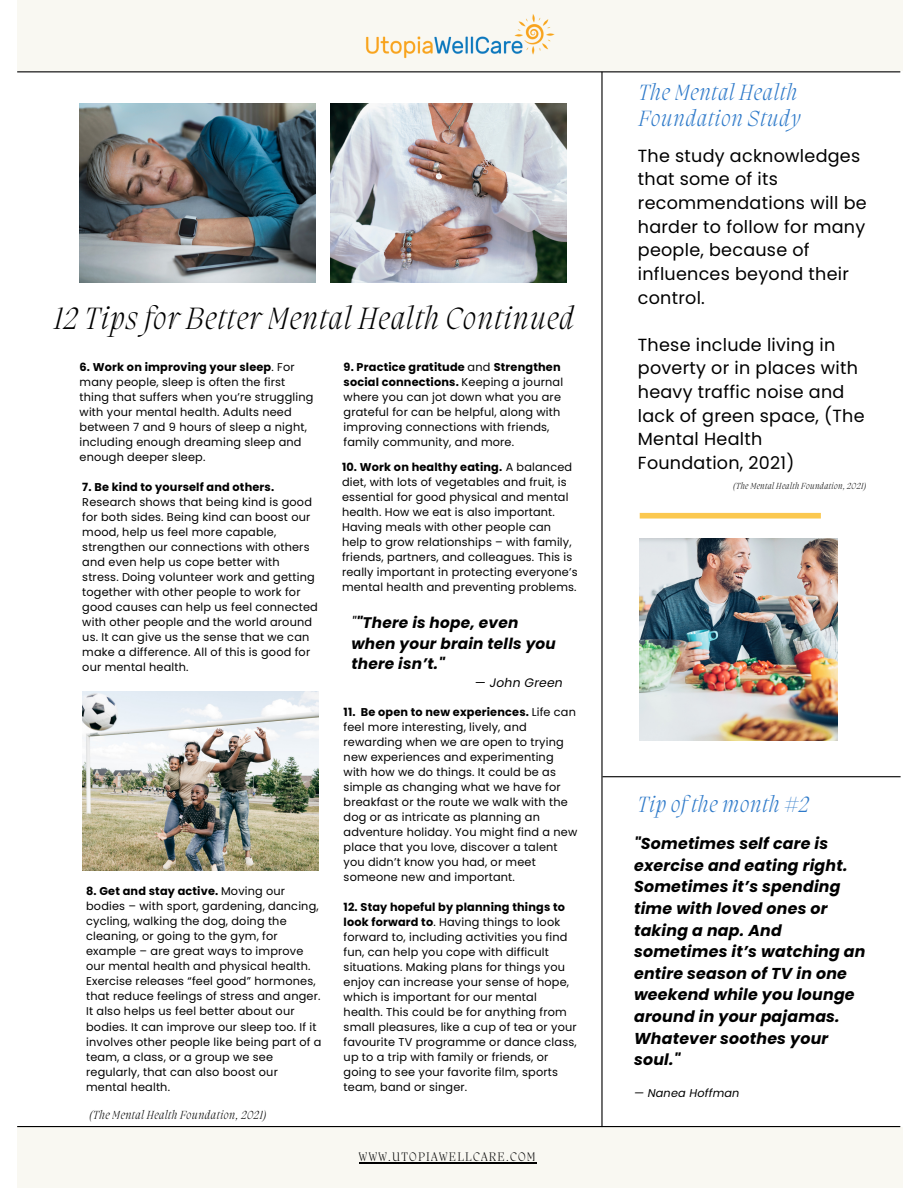
<style>
.page{position:relative;width:918px;height:1188px;background:#fff}
.page>*{position:absolute;margin:0;border:0;box-sizing:border-box;transform-origin:0 0}
.t1{font:italic 200 31.5px "Migra";letter-spacing:.04em;color:#000}
.t2{font:italic 200 22.5px/25.8px "Migra";letter-spacing:.04em;color:#2d79c9}
.t3{font:17.55px/23.7px "Poppins";letter-spacing:.015em;color:#000}
.t4{font:italic 700 15.75px/21.6px "Poppins";letter-spacing:.015em;color:#000}
.t5{font:italic 700 15.3px/20.5px "Poppins";letter-spacing:.015em;color:#000}
.t6{font:200 12.75px "Migra";letter-spacing:.1em;color:#000}
.t7{font:italic 12.3px "Poppins";letter-spacing:.015em;color:#000}
.t8{font:italic 200 12px "Migra";letter-spacing:.04em;color:#000}
.t9{font:11.25px/15px "Poppins";letter-spacing:.015em;color:#000}
.t10{font:700 11.25px "Poppins";letter-spacing:.015em;color:#000}
.t11{font:italic 11.25px "Poppins";letter-spacing:.015em;color:#000}
.t12{font:italic 200 9px "Migra";letter-spacing:.04em;color:#000}
.s1{font-weight:700}
.s2{font-weight:400}
</style>
<div class="page">
<img style="left:82px;top:691px;width:237px;height:179px">
<img style="left:640px;top:539px;width:198px;height:201px">
<img style="left:330px;top:104px;width:237px;height:178px">
<div style="left:17px;top:1127px;width:886px;height:61px;background:#f9f8f2"></div>
<hr style="left:17px;top:1126px;width:883px;height:1px;background:#000">
<hr style="left:601px;top:72px;width:2px;height:1055px;background:#000">
<div style="left:17px;top:0;width:886px;height:71px;background:#f9f8f2"></div>
<hr style="left:17px;top:71px;width:883px;height:1px;background:#000">
<hr style="left:602px;top:776px;width:299px;height:1px;background:#000">
<div style="left:640px;top:513px;width:181px;height:6px;background:#fbc84f"></div>
<img style="left:365px;top:14px;width:190px;height:45px">
<hr style="left:359px;top:1162px;width:178px;height:1px;background:#000">
<img style="left:80px;top:104px;width:236px;height:178px">
<h1 class="t1" style="left:55px;top:303px;width:521px">12 Tips for Better Mental Health Continued</h1>
<p class="t9" style="left:80px;top:359px;width:235px"><span class="s1">6. Work on improving your sleep</span>. For many people, sleep is often the first thing that suffers when you’re struggling with your mental health. Adults need between 7 and 9 hours of sleep a night, including enough dreaming sleep and enough deeper sleep.</p>
<p class="t10" style="left:82px;top:479px;width:193px">7. Be kind to yourself and others.</p>
<p class="t9" style="left:82px;top:494px;width:237px">Research shows that being kind is good for both sides. Being kind can boost our mood, help us feel more capable, strengthen our connections with others and even help us cope better with stress. Doing volunteer work and getting together with other people to work for good causes can help us feel connected with other people and the world around us. It can give us the sense that we can make a difference. All of this is good for our mental health.</p>
<p class="t9" style="left:86px;top:884px;width:237px"><span class="s1">8. Get and stay active.</span> Moving our bodies – with sport, gardening, dancing, cycling, walking the dog, doing the cleaning, or going to the gym, for example – are great ways to improve our mental health and physical health.<br>Exercise releases “feel good” hormones, that reduce feelings of stress and anger.<br>It also helps us feel better about our bodies. It can improve our sleep too. If it involves other people like being part of a team, a class, or a group we see regularly, that can also boost our mental health.</p>
<p class="t8" style="left:90px;top:1109px;width:178px">(The Mental Health Foundation, 2021)</p>
<p class="t9" style="left:344px;top:359px;width:221px"><span class="s1">9. Practice gratitude</span> and <span class="s1">Strengthen social connections.</span> Keeping a journal where you can jot down what you are grateful for can be helpful, along with improving connections with friends, family community, and more.</p>
<p class="t9" style="left:342px;top:460px;width:237px"><span class="s1">10. Work on healthy eating.</span> A balanced diet, with lots of vegetables and fruit, is essential for good physical and mental health. How we eat is also important.<br>Having meals with other people can help to grow relationships – with family, friends, partners, and colleagues. This is really important in protecting everyone’s mental health and preventing problems.</p>
<h3 class="t5" style="left:351px;top:613px;width:206px"><span class="s2">"</span>"There is hope, even when your brain tells you there isn’t."</h3>
<p class="t7" style="left:475px;top:674px;width:89px">— John Green</p>
<p class="t9" style="left:344px;top:704px;width:235px"><span class="s1">11. Be open to new experiences.</span> Life can feel more interesting, lively, and rewarding when we are open to trying new experiences and experimenting with how we do things. It could be as simple as changing what we have for breakfast or the route we walk with the dog or as intricate as planning an adventure holiday. You might find a new place that you love, discover a talent you didn’t know you had, or meet someone new and important.</p>
<p class="t9" style="left:344px;top:899px;width:235px"><span class="s1">12. Stay hopeful by planning things to look forward to</span>. Having things to look forward to, including activities you find fun, can help you cope with difficult situations. Making plans for things you enjoy can increase your sense of hope, which is important for our mental health. This could be for anything from small pleasures, like a cup of tea or your favourite TV programme or dance class, up to a trip with family or friends, or going to see your favorite film, sports team, band or singer.</p>
<p class="t6" style="left:359px;top:1151px;width:178px">WWW.UTOPIAWELLCARE.COM</p>
<h2 class="t2" style="left:639px;top:81px;width:163px">The Mental Health<br>Foundation Study</h2>
<h3 class="t3" style="left:638px;top:144px;width:230px">The study acknowledges that some of its recommendations will be harder to follow for many people, because of influences beyond their control.</h3>
<h3 class="t3" style="left:638px;top:333px;width:228px">These include living in poverty or in places with heavy traffic noise and lack of green space, (The<br>Mental Health<br>Foundation, 2021)</h3>
<p class="t12" style="left:734px;top:482px;width:134px">(The Mental Health Foundation, 2021)</p>
<h2 class="t2" style="left:638px;top:793px;width:173px">Tip of the month #2</h2>
<p class="t4" style="left:634px;top:833px;width:233px">"Sometimes self care is exercise and eating right.<br>Sometimes it’s spending time with loved ones or taking a nap. And sometimes it’s watching an entire season of TV in one weekend while you lounge around in your pajamas.<br>Whatever soothes your soul."</p>
<p class="t11" style="left:634px;top:1086px;width:107px">— Nanea Hoffman</p>
</div>
